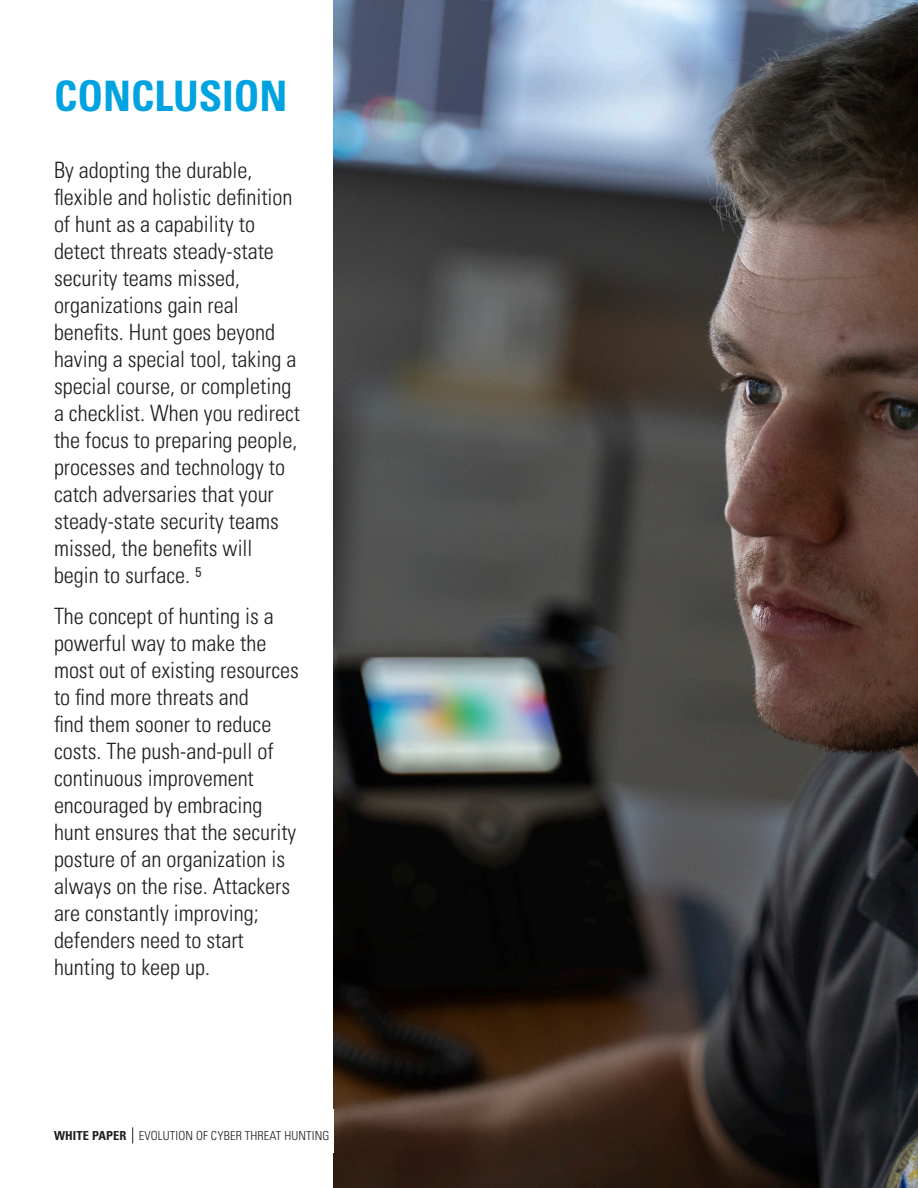
<style>
.page{position:relative;width:918px;height:1188px;background:#fff}
.page>*{position:absolute;margin:0;border:0;box-sizing:border-box;transform-origin:0 0}
.summary_body_copy{font:700 condensed 42px "Univers LT Pro";color:#00a3e0}
.summary_body_copy-2{font:300 condensed 22.5px/27px "Univers LT Pro";color:#231f20}
.t1{font:300 condensed 12.45px "Univers LT Pro";letter-spacing:.01em;color:#231f20}
.s1{font-weight:700}
</style>
<div class="page">
<img style="left:334px;top:0;width:584px;height:1188px">
<svg style="left:132px;top:1127px;width:1px;height:16px"></svg>
<p class="summary_body_copy" style="left:54px;top:71px;width:235px">CONCLUSION</p>
<p class="summary_body_copy-2" style="left:54px;top:156px;width:248px">By adopting the durable, flexible and holistic definition of hunt as a capability to detect threats steady-state security teams missed, organizations gain real benefits. Hunt goes beyond having a special tool, taking a special course, or completing a checklist. When you redirect the focus to preparing people, processes and technology to catch adversaries that your steady-state security teams missed, the benefits will begin to surface. ⁵</p>
<p class="summary_body_copy-2" style="left:54px;top:601px;width:246px">The concept of hunting is a powerful way to make the most out of existing resources to find more threats and<br>find them sooner to reduce costs. The push-and-pull of continuous improvement encouraged by embracing hunt ensures that the security posture of an organization is always on the rise. Attackers are constantly improving; defenders need to start hunting to keep up.</p>
<p class="t1" style="left:54px;top:1128px;width:277px"><span class="s1">WHITE PAPER</span> EVOLUTION OF CYBER THREAT HUNTING</p>
</div>
